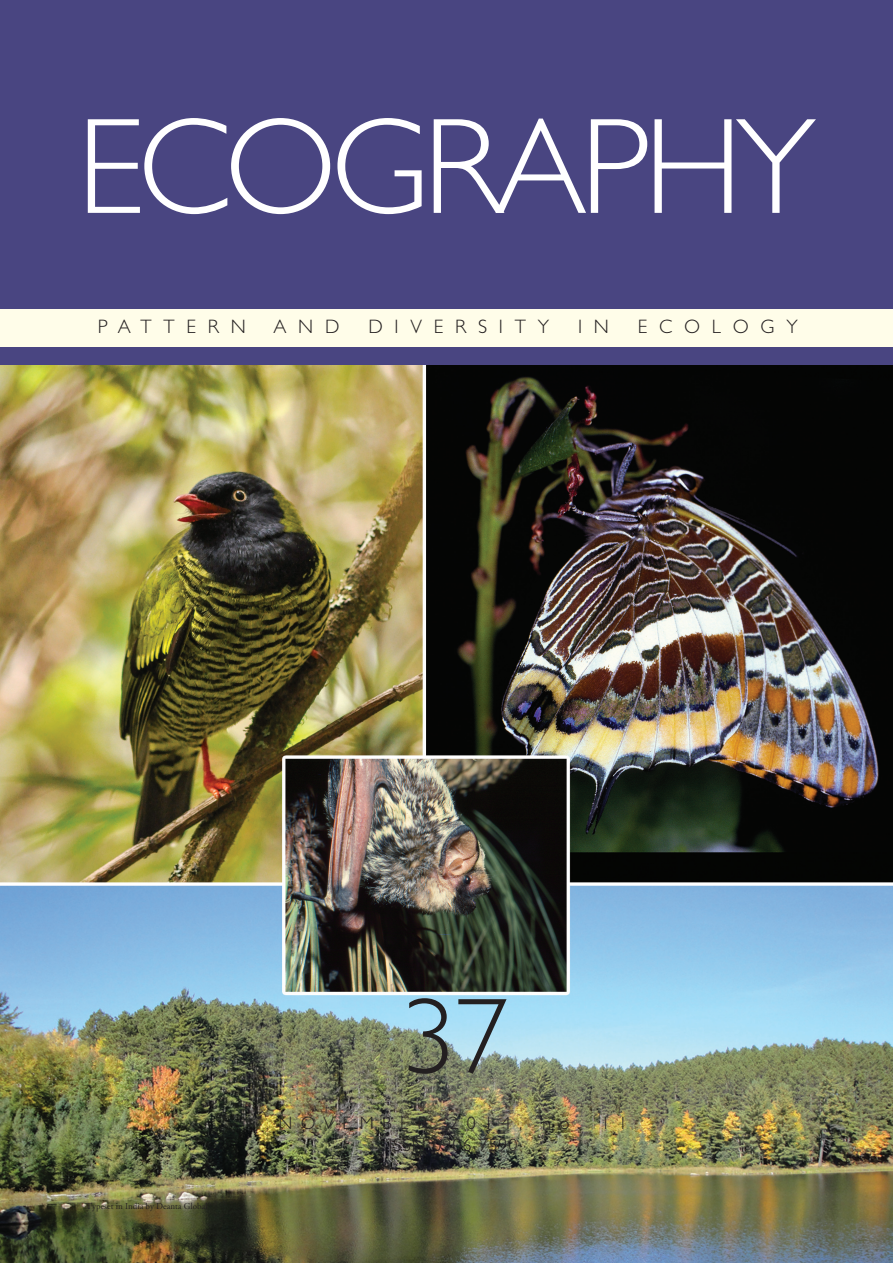
<style>
.page{position:relative;width:893px;height:1263px;background:#fff}
.page>*{position:absolute;margin:0;border:0;box-sizing:border-box;transform-origin:0 0}
.t1{font:300 137.25px "Gill Sans";letter-spacing:-.045em;color:#fff}
.t2{font:300 108px "Gill Sans";color:#231f20}
.t3{font:300 19.5px "Gill Sans";letter-spacing:.605em;color:#231f20}
.t4{font:300 18px/22.2px "Gill Sans";letter-spacing:.465em;color:#231f20;text-align:center}
.t5{font:9px "Adobe Garamond";color:#231f20}
</style>
<div class="page">
<img style="left:0;top:364px;width:893px;height:899px">
<div style="left:0;top:1px;width:893px;height:361px;background:#fffde9"></div>
<div style="left:0;top:347px;width:893px;height:17px;background:#494581"></div>
<div style="left:0;top:0;width:893px;height:309px;background:#494581"></div>
<h1 class="t1" style="left:77px;top:119px;width:741px">ECOGRAPHY</h1>
<p class="t3" style="left:98px;top:320px;width:149px">PATTERN</p>
<p class="t3" style="left:273px;top:320px;width:67px">AND</p>
<p class="t3" style="left:368px;top:320px;width:182px">DIVERSITY</p>
<p class="t3" style="left:578px;top:320px;width:32px">I N</p>
<p class="t3" style="left:638px;top:320px;width:161px">ECOLOGY</p>
<h2 class="t2" style="left:401px;top:999px;width:109px">37</h2>
<p class="t5" style="left:86px;top:1202px;width:123px">Typeset in India by Deanta Global</p>
<p class="t4" style="left:279px;top:1113px;width:350px">NOVEMBER 2014, no. 11<br>ISSN 0906-7590</p>
</div>
